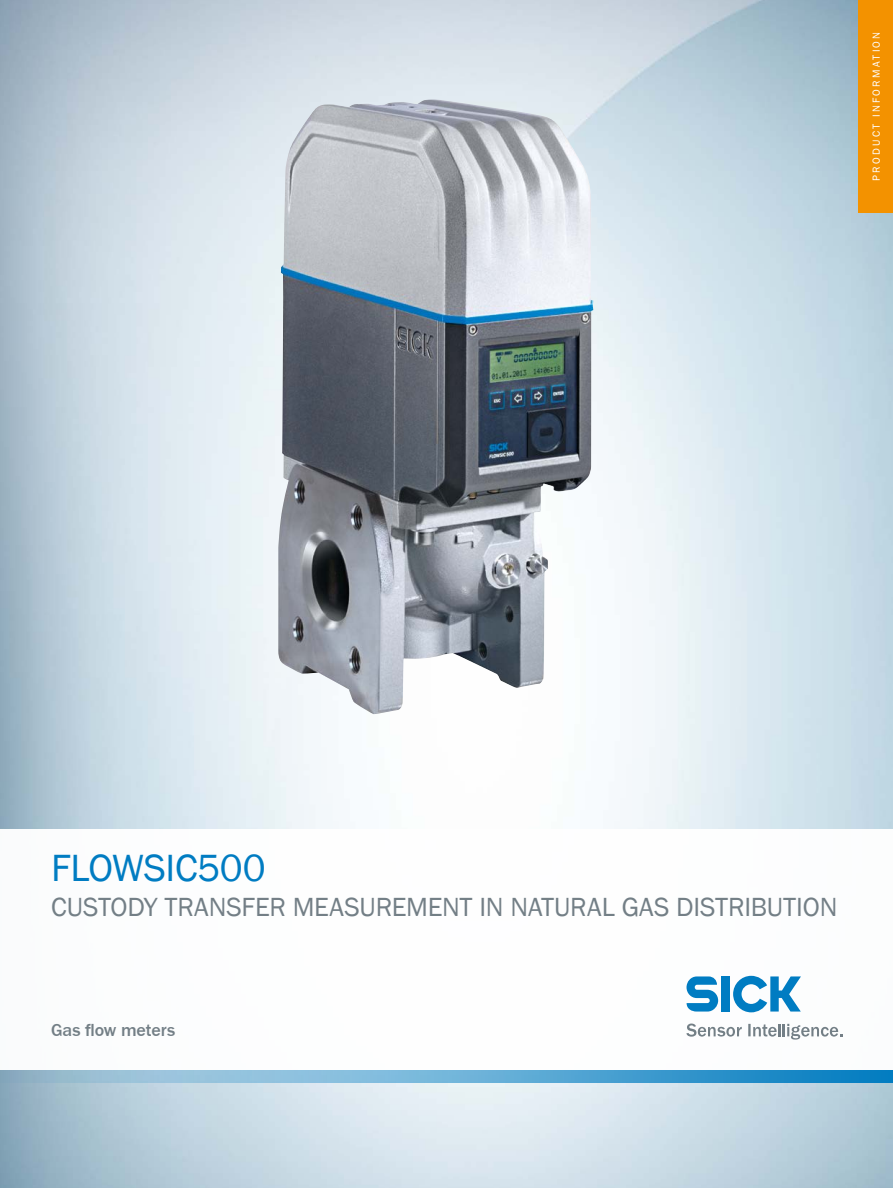
<style>
.page{position:relative;width:893px;height:1188px;background:#fff}
.page>*{position:absolute;margin:0;border:0;box-sizing:border-box;transform-origin:0 0}
.t1{font:39px "SICK Franklin";letter-spacing:-.01em;color:#007cc2}
.t2{font:27px "SICK Franklin";letter-spacing:-.01em;color:#737f86}
.t3{font:500 18px "SICK Franklin";letter-spacing:-.005em;color:#737f86}
.t4{font:10.5px "SICK Franklin";letter-spacing:.215em;color:#fff}
</style>
<div class="page">
<img style="left:0;top:0;width:893px;height:1188px">
<div style="left:859px;top:0;width:34px;height:213px;background:#f39200"></div>
<div style="left:0;top:829px;width:893px;height:241px;background:#fff"></div>
<svg style="left:0;top:1070px;width:893px;height:13px;background:#63aad2"></svg>
<svg style="left:686px;top:976px;width:32px;height:36px"></svg>
<div style="left:721px;top:976px;width:8px;height:36px;background:#007cc2"></div>
<svg style="left:733px;top:976px;width:68px;height:36px"></svg>
<svg style="left:686px;top:1024px;width:56px;height:13px"></svg>
<svg style="left:748px;top:1024px;width:94px;height:16px"></svg>
<img style="left:278px;top:99px;width:315px;height:615px">
<p class="t4" style="left:870px;top:181px;width:151px;rotate:-90deg">PRODUCT INFORMATION</p>
<h1 class="t1" style="left:51px;top:844px;width:216px">FLOWSIC500</h1>
<p class="t2" style="left:51px;top:890px;width:788px">CUSTODY TRANSFER MEASUREMENT IN NATURAL GAS DISTRIBUTION</p>
<p class="t3" style="left:51px;top:1019px;width:126px">Gas flow meters</p>
</div>
